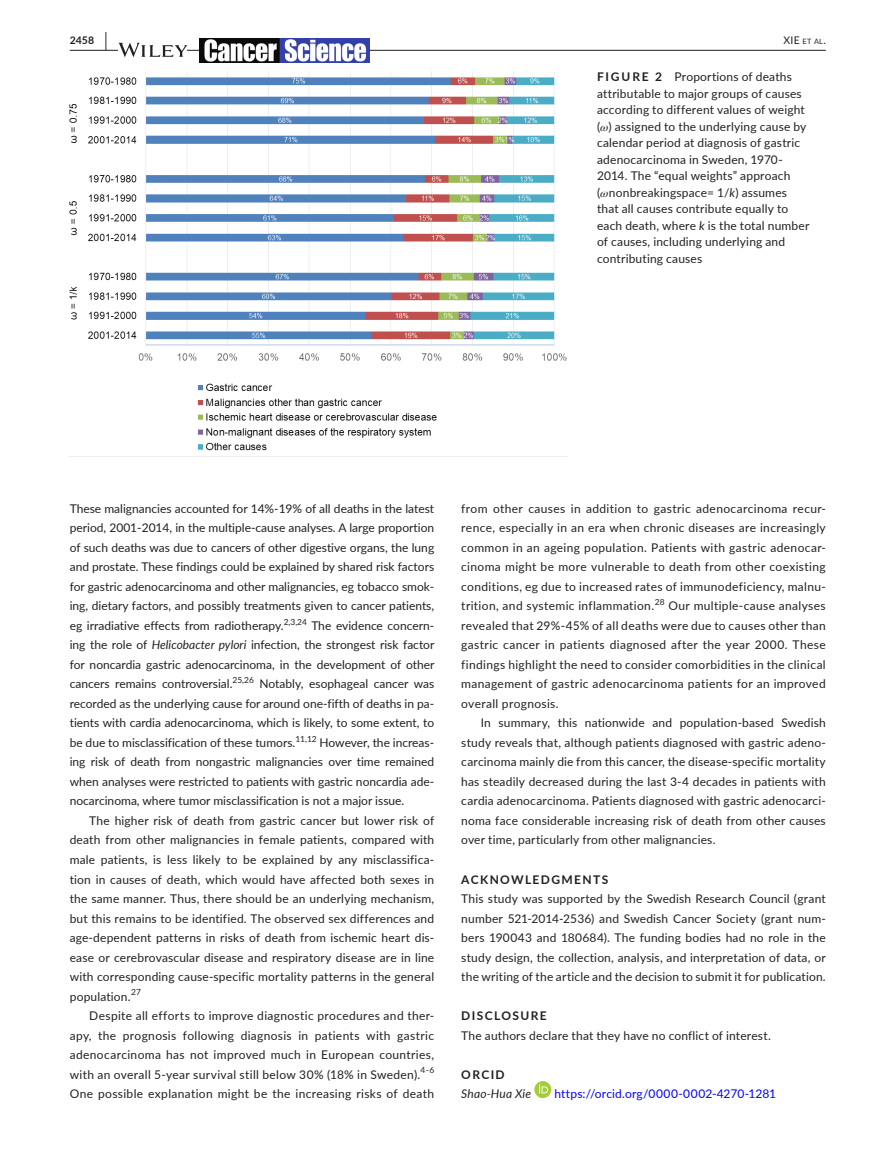
<style>
.page{position:relative;width:893px;height:1174px;background:#fff}
.page>*{position:absolute;margin:0;border:0;box-sizing:border-box;transform-origin:0 0}
.t1{font:12px/19.5px "Lato";letter-spacing:.015em;color:#231f20;text-align:justify}
.t2{font:12px "Lato";letter-spacing:.01em;color:#00f}
.t3{font:700 12px "Lato";letter-spacing:.115em;color:#231f20}
.t4{font:italic 12px "Lato";letter-spacing:.015em;color:#231f20}
.t5{font:10.5px "Lato";color:#231f20}
.t6{font:700 10.5px "Lato";color:#231f20}
.t7{font:8.4px "Lato";color:#231f20}
.s1{font-size:19.5px}
.s2{font-size:7.35px}
.s3{font-weight:700}
.s4{font-family:"STIX";font-style:italic}
.s5{font-style:italic}
</style>
<div class="page">
<hr style="left:70px;top:50px;width:756px;height:1px;background:#231f20">
<svg style="left:119px;top:43px;width:68px;height:14px"></svg>
<img style="left:199px;top:38px;width:171px;height:24px">
<svg style="left:534px;top:1081px;width:17px;height:17px"></svg>
<svg style="left:539px;top:1084px;width:9px;height:9px"></svg>
<img style="left:70px;top:72px;width:497px;height:379px">
<p class="t6" style="left:70px;top:33px;width:39px">2458 <span class="s1">|</span></p>
<p class="t5" style="left:784px;top:33px;width:44px">XIE <span class="s2">et al</span>.</p>
<p class="t1" style="left:597px;top:68px;width:214px;line-height:16.5px;text-align:left"><span class="s3">FIGURE 2</span> Proportions of deaths attributable to major groups of causes according to different values of weight (<span class="s4">ω</span>) assigned to the underlying cause by calendar period at diagnosis of gastric adenocarcinoma in Sweden, 1970- 2014. The “equal weights” approach (<span class="s4">ω</span>nonbreakingspace= 1/<span class="s5">k</span>) assumes that all causes contribute equally to each death, where <span class="s5">k</span> is the total number of causes, including underlying and contributing causes</p>
<p class="t1" style="left:70px;top:498px;width:366px">These malignancies accounted for 14%-19% of all deaths in the latest period, 2001-2014, in the multiple-cause analyses. A large proportion of such deaths was due to cancers of other digestive organs, the lung and prostate. These findings could be explained by shared risk factors for gastric adenocarcinoma and other malignancies, eg tobacco smok&shy;ing, dietary factors, and possibly treatments given to cancer patients, eg irradiative effects from radiotherapy.</p>
<p class="t7" style="left:284px;top:615px;width:25px">2,3,24</p>
<p class="t1" style="left:70px;top:615px;width:366px;text-indent:242px">The evidence concern&shy;ing the role of <span class="s5">Helicobacter pylori</span> infection, the strongest risk factor for noncardia gastric adenocarcinoma, in the development of other cancers remains controversial.</p>
<p class="t7" style="left:232px;top:674px;width:23px">25,26</p>
<p class="t1" style="left:70px;top:674px;width:366px;text-indent:190px">Notably, esophageal cancer was recorded as the underlying cause for around one-fifth of deaths in pa&shy;tients with cardia adenocarcinoma, which is likely, to some extent, to be due to misclassification of these tumors.</p>
<p class="t7" style="left:295px;top:732px;width:23px">11,12</p>
<p class="t1" style="left:70px;top:732px;width:366px;text-indent:250px">However, the increas&shy;ing risk of death from nongastric malignancies over time remained when analyses were restricted to patients with gastric noncardia ade&shy;nocarcinoma, where tumor misclassification is not a major issue.</p>
<p class="t1" style="left:70px;top:810px;width:366px;text-indent:20px">The higher risk of death from gastric cancer but lower risk of death from other malignancies in female patients, compared with male patients, is less likely to be explained by any misclassifica&shy;tion in causes of death, which would have affected both sexes in the same manner. Thus, there should be an underlying mechanism, but this remains to be identified. The observed sex differences and age-dependent patterns in risks of death from ischemic heart dis&shy;ease or cerebrovascular disease and respiratory disease are in line with corresponding cause-specific mortality patterns in the general population.<sup>27</sup></p>
<p class="t1" style="left:70px;top:1005px;width:366px;text-indent:20px">Despite all efforts to improve diagnostic procedures and ther&shy;apy, the prognosis following diagnosis in patients with gastric adenocarcinoma has not improved much in European countries, with an overall 5-year survival still below 30% (18% in Sweden).<sup>4-6<br></sup>One possible explanation might be the increasing risks of death</p>
<p class="t1" style="left:461px;top:498px;width:366px">from other causes in addition to gastric adenocarcinoma recur&shy;rence, especially in an era when chronic diseases are increasingly common in an ageing population. Patients with gastric adenocar&shy;cinoma might be more vulnerable to death from other coexisting conditions, eg due to increased rates of immunodeficiency, malnu&shy;trition, and systemic inflammation.</p>
<p class="t7" style="left:655px;top:596px;width:11px">28</p>
<p class="t1" style="left:461px;top:596px;width:366px;text-indent:207px">Our multiple-cause analyses revealed that 29%-45% of all deaths were due to causes other than gastric cancer in patients diagnosed after the year 2000. These findings highlight the need to consider comorbidities in the clinical management of gastric adenocarcinoma patients for an improved overall prognosis.</p>
<p class="t1" style="left:461px;top:713px;width:366px;text-indent:20px">In summary, this nationwide and population-based Swedish study reveals that, although patients diagnosed with gastric adeno&shy;carcinoma mainly die from this cancer, the disease-specific mortality has steadily decreased during the last 3-4 decades in patients with cardia adenocarcinoma. Patients diagnosed with gastric adenocarci&shy;noma face considerable increasing risk of death from other causes over time, particularly from other malignancies.</p>
<p class="t3" style="left:461px;top:870px;width:148px">ACKNOWLEDGMENTS</p>
<p class="t1" style="left:461px;top:888px;width:366px">This study was supported by the Swedish Research Council (grant number 521-2014-2536) and Swedish Cancer Society (grant num&shy;bers 190043 and 180684). The funding bodies had no role in the study design, the collection, analysis, and interpretation of data, or the writing of the article and the decision to submit it for publication.</p>
<p class="t3" style="left:461px;top:1006px;width:87px">DISCLOSURE</p>
<p class="t1" style="left:461px;top:1025px;width:311px">The authors declare that they have no conflict of interest.</p>
<p class="t3" style="left:461px;top:1065px;width:45px">ORCID</p>
<p class="t4" style="left:461px;top:1085px;width:71px">Shao-Hua Xie</p>
<p class="t2" style="left:554px;top:1085px;width:223px">https://orcid.org/0000-0002-4270-1281</p>
</div>
